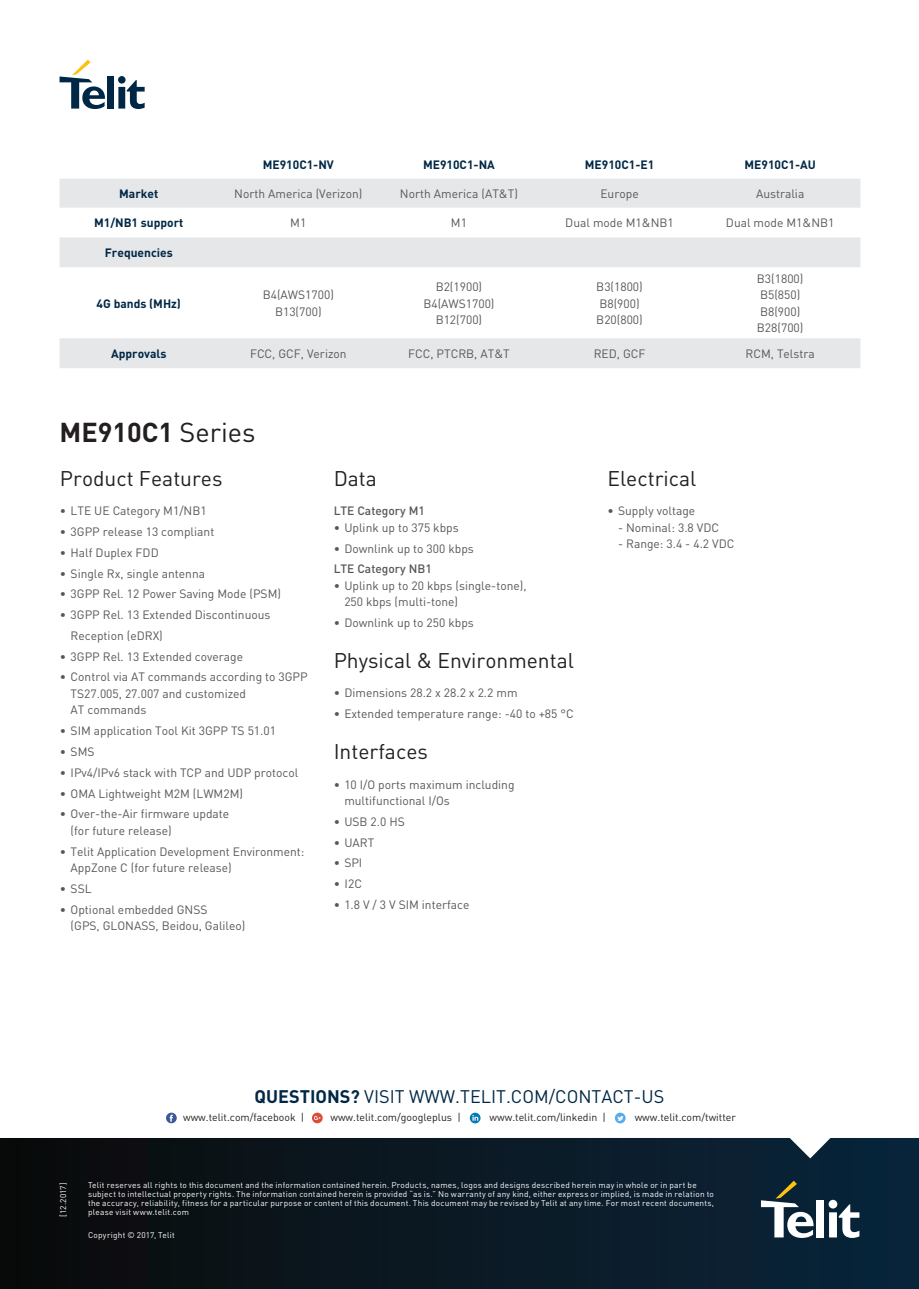
<style>
.page{position:relative;width:919px;height:1289px;background:#fff}
.page>*{position:absolute;margin:0;border:0;box-sizing:border-box;transform-origin:0 0}
.Product_Name{font:700 27px "DIN";color:#231f20}
.Headline{font:21px "DIN";color:#231f20}
.t1{font:18px "DIN";color:#002846}
.Table_Data{font:12px/16.5px "DIN";color:#57585a}
.Table_Headers{font:700 12px "DIN";color:#002846}
.Copytext{font:500 12px "DIN";color:#57585a}
.Product_Features{font:12px "DIN";color:#57585a}
.t2{font:10.5px "DIN";color:#231f20}
.t3{font:8.25px/9px "DIN";letter-spacing:.025em;color:#fff}
.s1{font-weight:400}
.s2{font-weight:700}
</style>
<div class="page">
<svg style="left:60px;top:179px;width:800px;height:189px"></svg>
<svg style="left:0;top:1138px;width:918px;height:150px;background:#0b1823"></svg>
<svg style="left:760px;top:1180px;width:53px;height:57px"></svg>
<div style="left:816px;top:1200px;width:8px;height:37px;background:#fff"></div>
<svg style="left:828px;top:1199px;width:31px;height:38px"></svg>
<svg style="left:60px;top:60px;width:45px;height:49px"></svg>
<div style="left:107px;top:76px;width:7px;height:33px;background:#002846"></div>
<svg style="left:118px;top:76px;width:27px;height:33px"></svg>
<svg style="left:166px;top:1112px;width:11px;height:11px"></svg>
<svg style="left:170px;top:1114px;width:3px;height:7px"></svg>
<svg style="left:312px;top:1112px;width:10px;height:11px"></svg>
<svg style="left:314px;top:1115px;width:6px;height:5px"></svg>
<svg style="left:470px;top:1112px;width:10px;height:11px"></svg>
<svg style="left:472px;top:1114px;width:6px;height:6px"></svg>
<svg style="left:614px;top:1112px;width:11px;height:11px"></svg>
<svg style="left:617px;top:1115px;width:6px;height:5px"></svg>
<p class="Table_Headers" style="left:263px;top:156px;width:73px">ME910C1-NV</p>
<p class="Table_Headers" style="left:423px;top:156px;width:73px">ME910C1-NA</p>
<p class="Table_Headers" style="left:585px;top:156px;width:71px">ME910C1-E1</p>
<p class="Table_Headers" style="left:744px;top:156px;width:73px">ME910C1-AU</p>
<p class="Table_Headers" style="left:119px;top:185px;width:41px">Market</p>
<p class="Table_Data" style="left:234px;top:185px;width:130px">North America (Verizon)</p>
<p class="Table_Data" style="left:400px;top:185px;width:119px">North America (AT&amp;T)</p>
<p class="Table_Data" style="left:600px;top:185px;width:40px">Europe</p>
<p class="Table_Data" style="left:756px;top:185px;width:50px">Australia</p>
<p class="Table_Headers" style="left:94px;top:215px;width:91px">M1/NB1 support</p>
<p class="Table_Data" style="left:290px;top:214px;width:18px">M1</p>
<p class="Table_Data" style="left:451px;top:214px;width:18px">M1</p>
<p class="Table_Data" style="left:565px;top:214px;width:110px">Dual mode M1&amp;NB1</p>
<p class="Table_Data" style="left:725px;top:214px;width:110px">Dual mode M1&amp;NB1</p>
<p class="Table_Headers" style="left:105px;top:245px;width:69px">Frequencies</p>
<p class="Table_Headers" style="left:97px;top:295px;width:86px">4G bands (MHz)</p>
<p class="Table_Data" style="left:263px;top:286px;width:73px;text-align:center">B4(AWS1700)<br>B13(700)</p>
<p class="Table_Data" style="left:423px;top:278px;width:73px;text-align:center">B2(1900)<br>B4(AWS1700)<br>B12(700)</p>
<p class="Table_Data" style="left:596px;top:278px;width:48px">B3(1800)<br>B8(900)<br>B20(800)</p>
<p class="Table_Data" style="left:756px;top:270px;width:48px">B3(1800)<br>B5(850)<br>B8(900)<br>B28(700)</p>
<p class="Table_Headers" style="left:111px;top:346px;width:57px">Approvals</p>
<p class="Table_Data" style="left:250px;top:345px;width:98px">FCC, GCF, Verizon</p>
<p class="Table_Data" style="left:408px;top:345px;width:103px">FCC, PTCRB, AT&amp;T</p>
<p class="Table_Data" style="left:593px;top:345px;width:53px">RED, GCF</p>
<p class="Table_Data" style="left:745px;top:345px;width:71px">RCM, Telstra</p>
<p class="Product_Name" style="left:60px;top:414px;width:197px">ME910C1 <span class="s1">Series</span></p>
<p class="Headline" style="left:60px;top:465px;width:164px">Product Features</p>
<p class="Table_Data" style="left:60px;top:502px;width:148px">• LTE UE Category M1/NB1</p>
<p class="Table_Data" style="left:60px;top:523px;width:156px">• 3GPP release 13 compliant</p>
<p class="Table_Data" style="left:60px;top:544px;width:100px">• Half Duplex FDD</p>
<p class="Table_Data" style="left:60px;top:565px;width:147px">• Single Rx, single antenna</p>
<p class="Table_Data" style="left:60px;top:585px;width:222px">• 3GPP Rel. 12 Power Saving Mode (PSM)</p>
<p class="Table_Data" style="left:60px;top:606px;width:212px">• 3GPP Rel. 13 Extended Discontinuous</p>
<p class="Product_Features" style="left:71px;top:628px;width:94px">Reception (eDRX)</p>
<p class="Table_Data" style="left:60px;top:648px;width:184px">• 3GPP Rel. 13 Extended coverage</p>
<p class="Table_Data" style="left:71px;top:668px;width:238px;text-indent:-11px">• Control via AT commands according to 3GPP<br>TS27.005, 27.007 and customized<br>AT commands</p>
<p class="Table_Data" style="left:60px;top:722px;width:217px">• SIM application Tool Kit 3GPP TS 51.01</p>
<p class="Table_Data" style="left:60px;top:743px;width:36px">• SMS</p>
<p class="Table_Data" style="left:60px;top:764px;width:240px">• IPv4/IPv6 stack with TCP and UDP protocol</p>
<p class="Table_Data" style="left:60px;top:784px;width:184px">• OMA Lightweight M2M (LWM2M)</p>
<p class="Table_Data" style="left:71px;top:805px;width:160px;text-indent:-11px">• Over-the-Air firmware update (for future release)</p>
<p class="Table_Data" style="left:71px;top:842px;width:235px;text-indent:-11px">• Telit Application Development Environment:<br>AppZone C (for future release)</p>
<p class="Table_Data" style="left:60px;top:880px;width:33px">• SSL</p>
<p class="Table_Data" style="left:71px;top:900px;width:176px;text-indent:-11px">• Optional embedded GNSS<br>(GPS, GLONASS, Beidou, Galileo)</p>
<p class="Headline" style="left:333px;top:465px;width:45px">Data</p>
<p class="Copytext" style="left:333px;top:503px;width:93px">LTE Category M1</p>
<p class="Table_Data" style="left:333px;top:519px;width:126px">• Uplink up to 375 kbps</p>
<p class="Table_Data" style="left:333px;top:540px;width:142px">• Downlink up to 300 kbps</p>
<p class="Copytext" style="left:333px;top:561px;width:100px">LTE Category NB1</p>
<p class="Table_Data" style="left:344px;top:577px;width:184px;text-indent:-11px">• Uplink up to 20 kbps (single-tone),<br>250 kbps (multi-tone)</p>
<p class="Table_Data" style="left:333px;top:614px;width:142px">• Downlink up to 250 kbps</p>
<p class="Headline" style="left:333px;top:647px;width:242px">Physical &amp; Environmental</p>
<p class="Table_Data" style="left:333px;top:684px;width:185px">• Dimensions 28.2 x 28.2 x 2.2 mm</p>
<p class="Table_Data" style="left:333px;top:705px;width:241px">• Extended temperature range: -40 to +85 °C</p>
<p class="Headline" style="left:333px;top:738px;width:96px">Interfaces</p>
<p class="Table_Data" style="left:344px;top:775px;width:172px;text-indent:-11px">• 10 I/O ports maximum including multifunctional I/Os</p>
<p class="Table_Data" style="left:333px;top:813px;width:73px">• USB 2.0 HS</p>
<p class="Table_Data" style="left:333px;top:833px;width:42px">• UART</p>
<p class="Table_Data" style="left:333px;top:854px;width:30px">• SPI</p>
<p class="Table_Data" style="left:333px;top:875px;width:30px">• I2C</p>
<p class="Table_Data" style="left:333px;top:896px;width:137px">• 1.8 V / 3 V SIM interface</p>
<p class="Headline" style="left:607px;top:465px;width:90px">Electrical</p>
<p class="Table_Data" style="left:607px;top:502px;width:89px">• Supply voltage</p>
<p class="Table_Data" style="left:618px;top:519px;width:103px">- Nominal: 3.8 VDC</p>
<p class="Table_Data" style="left:618px;top:535px;width:118px">- Range: 3.4 - 4.2 VDC</p>
<h3 class="t1" style="left:254px;top:1085px;width:411px"><span class="s2">QUESTIONS?</span> VISIT WWW.TELIT.COM/CONTACT-US</h3>
<p class="t2" style="left:183px;top:1110px;width:123px">www.telit.com/facebook |</p>
<p class="t2" style="left:330px;top:1110px;width:132px">www.telit.com/googleplus |</p>
<p class="t2" style="left:489px;top:1110px;width:118px">www.telit.com/linkedin |</p>
<p class="t2" style="left:634px;top:1110px;width:103px">www.telit.com/twitter</p>
<p class="t3" style="left:58px;top:1216px;width:35px;rotate:-90deg">[12.2017]</p>
<p class="t3" style="left:88px;top:1180px;width:627px">Telit reserves all rights to this document and the information contained herein. Products, names, logos and designs described herein may in whole or in part be subject to intellectual property rights. The information contained herein is provided “as is.” No warranty of any kind, either express or implied, is made in relation to the accuracy, reliability, fitness for a particular purpose or content of this document. This document may be revised by Telit at any time. For most recent documents, please visit www.telit.com</p>
<p class="t3" style="left:88px;top:1229px;width:88px">Copyright © 2017, Telit</p>
</div>
